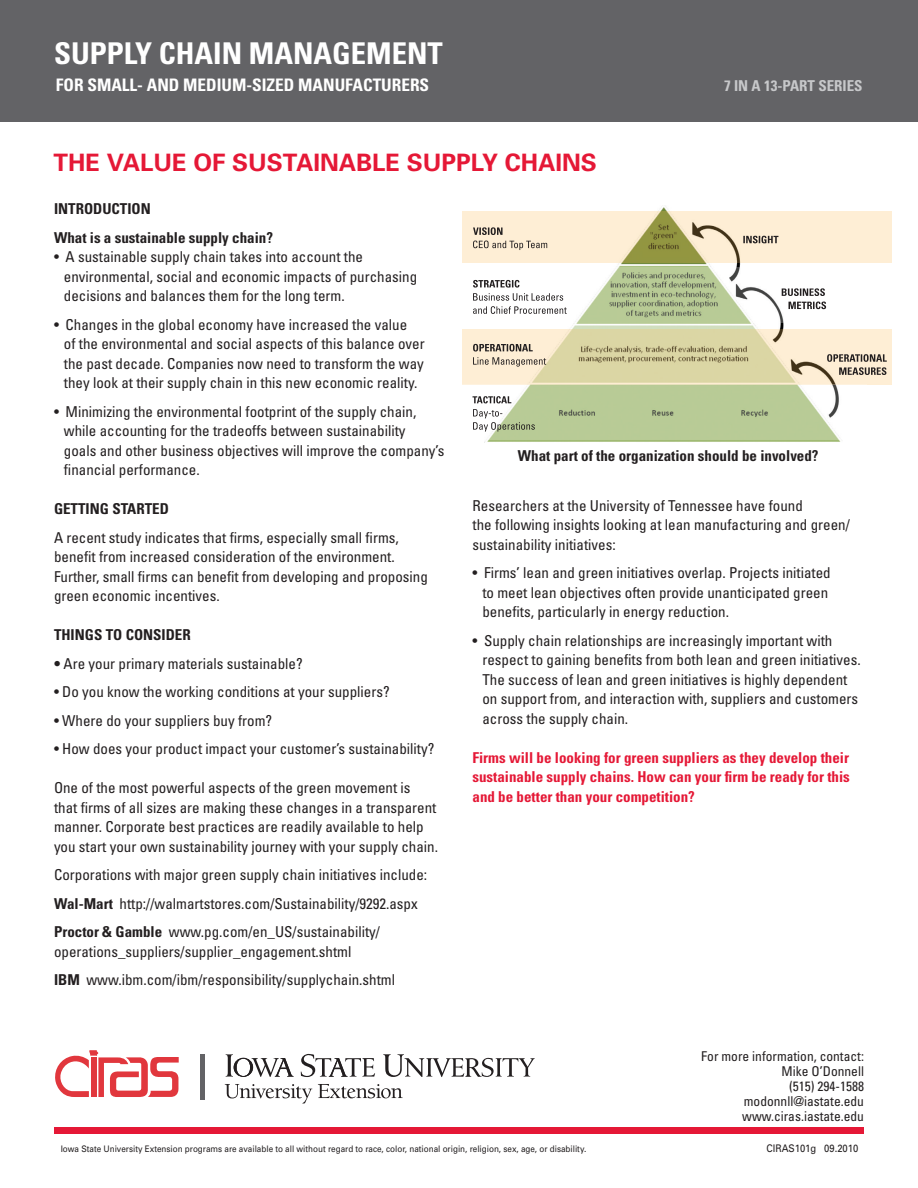
<style>
.page{position:relative;width:918px;height:1188px;background:#fff}
.page>*{position:absolute;margin:0;border:0;box-sizing:border-box;transform-origin:0 0}
.Spacing_8pt{font:700 57px "Berkeley";color:#636366}
.Spacing_8pt-2{font:700 condensed 30px "Univers";color:#fff}
.Spacing_8pt-3{font:700 24px "Univers";color:#e51836}
.Spacing_8pt-4{font:700 condensed 17.25px "Univers";color:#fff}
.Spacing_8pt-5{font:condensed 15px/19.5px "Univers";color:#231f20}
.Spacing_8pt-6{font:700 condensed 15px/19.5px "Univers";color:#e51836;text-align:justify}
.Spacing_8pt-7{font:700 condensed 15px "Univers";color:#231f20}
.Spacing_8pt-8{font:700 condensed 15px "Univers";color:#c7c8ca}
.Spacing_8pt-9{font:condensed 13.5px/15px "Univers";color:#231f20;text-align:right}
.Spacing_8pt-10{font:10.5px "Univers";color:#231f20;scale:.9 1}
.Spacing_8pt-11{font:9px "Univers";color:#231f20;scale:.9 1}
.s1{font-weight:700}
</style>
<div class="page">
<div style="left:0;top:0;width:918px;height:122px;background:#636366"></div>
<div style="left:54px;top:1127px;width:810px;height:7px;background:#e51836"></div>
<svg style="left:225px;top:1084px;width:87px;height:20px"></svg>
<svg style="left:318px;top:1084px;width:85px;height:14px"></svg>
<svg style="left:226px;top:1054px;width:68px;height:23px"></svg>
<svg style="left:301px;top:1054px;width:74px;height:23px"></svg>
<svg style="left:383px;top:1054px;width:152px;height:23px"></svg>
<svg style="left:55px;top:1050px;width:124px;height:47px"></svg>
<img style="left:484px;top:206px;width:359px;height:236px">
<svg style="left:463px;top:212px;width:429px;height:51px;background:#eee0c1"></svg>
<svg style="left:463px;top:329px;width:429px;height:55px;background:#e3d9b2"></svg>
<svg style="left:475px;top:267px;width:368px;height:56px"></svg>
<svg style="left:463px;top:384px;width:404px;height:56px;fill:#b8cb96"></svg>
<svg style="left:473px;top:227px;width:30px;height:8px"></svg>
<svg style="left:473px;top:241px;width:74px;height:9px"></svg>
<svg style="left:473px;top:280px;width:94px;height:34px"></svg>
<svg style="left:473px;top:409px;width:62px;height:23px"></svg>
<svg style="left:743px;top:236px;width:35px;height:7px"></svg>
<svg style="left:782px;top:288px;width:43px;height:8px"></svg>
<svg style="left:789px;top:302px;width:37px;height:7px"></svg>
<svg style="left:827px;top:354px;width:60px;height:21px"></svg>
<svg style="left:473px;top:344px;width:73px;height:23px;background:#cabdaa"></svg>
<svg style="left:472px;top:396px;width:39px;height:7px"></svg>
<p class="Spacing_8pt-2" style="left:54px;top:35px;width:390px">SUPPLY CHAIN MANAGEMENT</p>
<p class="Spacing_8pt-4" style="left:56px;top:74px;width:375px">FOR SMALL- AND MEDIUM-SIZED MANUFACTURERS</p>
<p class="Spacing_8pt-8" style="left:724px;top:76px;width:140px">7 IN A 13-PART SERIES</p>
<p class="Spacing_8pt-3" style="left:53px;top:148px;width:545px">THE VALUE OF SUSTAINABLE SUPPLY CHAINS</p>
<p class="Spacing_8pt-7" style="left:54px;top:200px;width:98px">INTRODUCTION</p>
<p class="Spacing_8pt-7" style="left:54px;top:228px;width:221px">What is a sustainable supply chain?</p>
<p class="Spacing_8pt-5" style="left:54px;top:247px;width:311px">• A sustainable supply chain takes into account the</p>
<p class="Spacing_8pt-5" style="left:64px;top:267px;width:355px">environmental, social and economic impacts of purchasing</p>
<p class="Spacing_8pt-5" style="left:64px;top:286px;width:282px">decisions and balances them for the long term.</p>
<p class="Spacing_8pt-5" style="left:54px;top:315px;width:355px">• Changes in the global economy have increased the value</p>
<p class="Spacing_8pt-5" style="left:64px;top:334px;width:362px">of the environmental and social aspects of this balance over</p>
<p class="Spacing_8pt-5" style="left:64px;top:354px;width:361px">the past decade. Companies now need to transform the way</p>
<p class="Spacing_8pt-5" style="left:64px;top:373px;width:355px">they look at their supply chain in this new economic reality.</p>
<p class="Spacing_8pt-5" style="left:54px;top:402px;width:364px">• Minimizing the environmental footprint of the supply chain,</p>
<p class="Spacing_8pt-5" style="left:64px;top:421px;width:343px">while accounting for the tradeoffs between sustainability</p>
<p class="Spacing_8pt-5" style="left:64px;top:441px;width:382px">goals and other business objectives will improve the company’s</p>
<p class="Spacing_8pt-5" style="left:64px;top:460px;width:137px">financial performance.</p>
<p class="Spacing_8pt-7" style="left:54px;top:500px;width:116px">GETTING STARTED</p>
<p class="Spacing_8pt-5" style="left:54px;top:528px;width:346px">A recent study indicates that firms, especially small firms,</p>
<p class="Spacing_8pt-5" style="left:54px;top:547px;width:342px">benefit from increased consideration of the environment.</p>
<p class="Spacing_8pt-5" style="left:54px;top:567px;width:375px">Further, small firms can benefit from developing and proposing green economic incentives.</p>
<p class="Spacing_8pt-7" style="left:54px;top:626px;width:138px">THINGS TO CONSIDER</p>
<p class="Spacing_8pt-5" style="left:54px;top:654px;width:250px"><span class="s1">•</span> Are your primary materials sustainable?</p>
<p class="Spacing_8pt-5" style="left:54px;top:682px;width:337px">• Do you know the working conditions at your suppliers?</p>
<p class="Spacing_8pt-5" style="left:54px;top:711px;width:220px">• Where do your suppliers buy from?</p>
<p class="Spacing_8pt-5" style="left:54px;top:739px;width:382px">• How does your product impact your customer’s sustainability?</p>
<p class="Spacing_8pt-5" style="left:54px;top:778px;width:386px">One of the most powerful aspects of the green movement is<br>that firms of all sizes are making these changes in a transparent manner. Corporate best practices are readily available to help you start your own sustainability journey with your supply chain.</p>
<p class="Spacing_8pt-5" style="left:54px;top:865px;width:375px">Corporations with major green supply chain initiatives include:</p>
<p class="Spacing_8pt-5" style="left:54px;top:894px;width:365px"><span class="s1">Wal-Mart</span> http://walmartstores.com/Sustainability/9292.aspx</p>
<p class="Spacing_8pt-5" style="left:54px;top:922px;width:328px"><span class="s1">Proctor &amp; Gamble</span> www.pg.com/en_US/sustainability/ operations_suppliers/supplier_engagement.shtml</p>
<p class="Spacing_8pt-5" style="left:54px;top:970px;width:343px"><span class="s1">IBM</span> www.ibm.com/ibm/responsibility/supplychain.shtml</p>
<p class="Spacing_8pt" style="left:196px;top:1046px;width:14px">|</p>
<p class="Spacing_8pt-7" style="left:518px;top:447px;width:302px">What part of the organization should be involved?</p>
<p class="Spacing_8pt-5" style="left:472px;top:495px;width:332px">Researchers at the University of Tennessee have found</p>
<p class="Spacing_8pt-5" style="left:472px;top:515px;width:379px">the following insights looking at lean manufacturing and green/ sustainability initiatives:</p>
<p class="Spacing_8pt-5" style="left:472px;top:563px;width:360px">• Firms’ lean and green initiatives overlap. Projects initiated</p>
<p class="Spacing_8pt-5" style="left:482px;top:582px;width:347px">to meet lean objectives often provide unanticipated green</p>
<p class="Spacing_8pt-5" style="left:482px;top:602px;width:248px">benefits, particularly in energy reduction.</p>
<p class="Spacing_8pt-5" style="left:472px;top:630px;width:361px">• Supply chain relationships are increasingly important with</p>
<p class="Spacing_8pt-5" style="left:482px;top:650px;width:380px">respect to gaining benefits from both lean and green initiatives.</p>
<p class="Spacing_8pt-5" style="left:482px;top:669px;width:366px">The success of lean and green initiatives is highly dependent</p>
<p class="Spacing_8pt-5" style="left:482px;top:689px;width:377px">on support from, and interaction with, suppliers and customers</p>
<p class="Spacing_8pt-5" style="left:482px;top:708px;width:147px">across the supply chain.</p>
<p class="Spacing_8pt-6" style="left:472px;top:747px;width:379px">Firms will be looking for green suppliers as they develop their sustainable supply chains. How can your firm be ready for this and be better than your competition?</p>
<p class="Spacing_8pt-9" style="left:701px;top:1048px;width:164px">For more information, contact:<br>Mike O’Donnell</p>
<p class="Spacing_8pt-9" style="left:789px;top:1078px;width:76px">(515) 294-1588</p>
<p class="Spacing_8pt-9" style="left:744px;top:1093px;width:122px">modonnll@iastate.edu</p>
<p class="Spacing_8pt-9" style="left:742px;top:1108px;width:123px">www.ciras.iastate.edu</p>
<p class="Spacing_8pt-11" style="left:61px;top:1143px;width:586px">Iowa State University Extension programs are available to all without regard to race, color, national origin, religion, sex, age, or disability.</p>
<p class="Spacing_8pt-10" style="left:766px;top:1142px;width:104px">CIRAS101g 09.2010</p>
</div>
